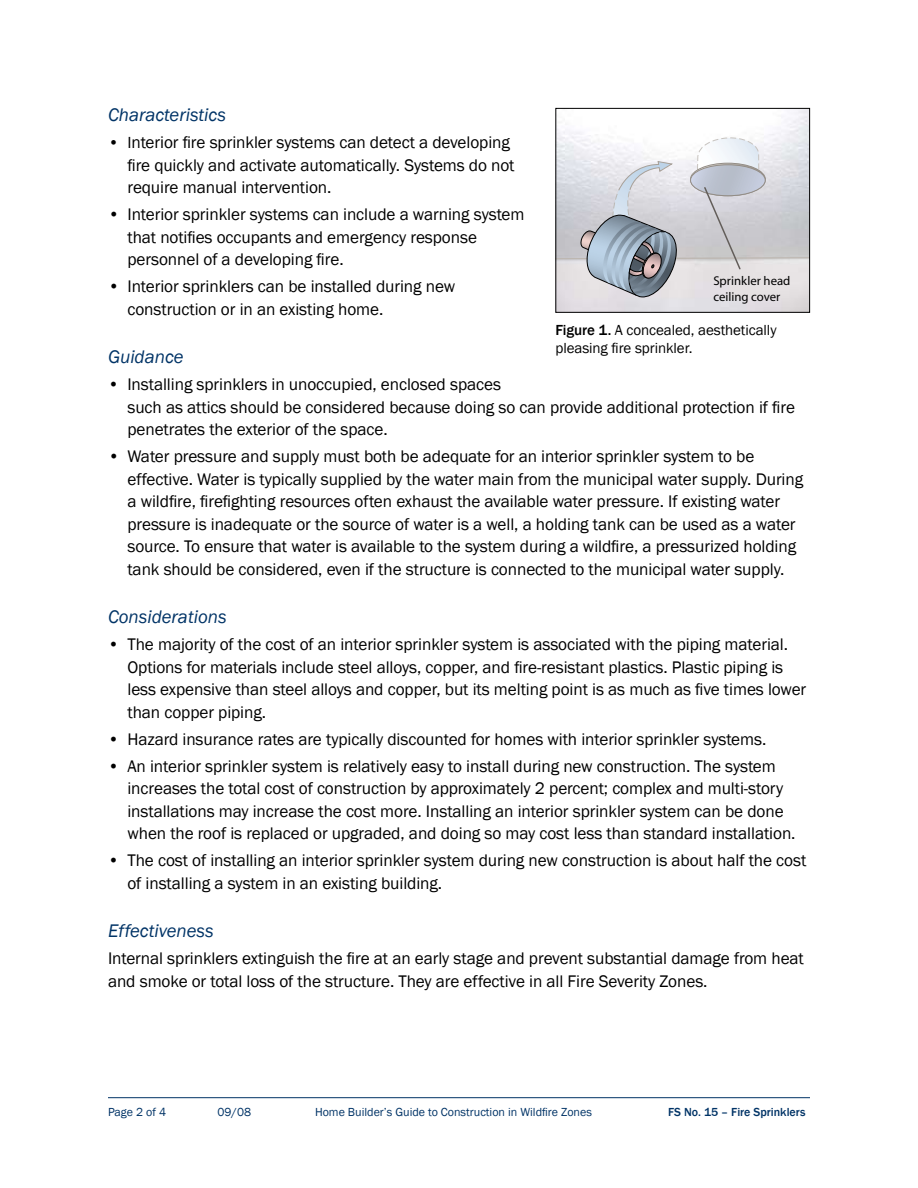
<style>
.page{position:relative;width:918px;height:1188px;background:#fff}
.page>*{position:absolute;margin:0;border:0;box-sizing:border-box;transform-origin:0 0}
.t1{font:italic 18.75px "Franklin Gothic";color:#036}
.t2{font:17.25px/22.5px "Franklin Gothic";letter-spacing:-.005em;color:#000}
.t3{font:15px/18px "Franklin Gothic";letter-spacing:-.005em;color:#000}
.t4{font:12.75px/15.3px "Myriad";color:#000}
.t5{font:12px "Franklin Gothic";color:#036}
.t6{font:500 12px "Franklin Gothic";color:#036}
.s1{font-size:16.5px}
.s2{font-weight:500}
</style>
<div class="page">
<hr style="left:108px;top:1097px;width:702px;height:1px;background:#036">
<svg style="left:557px;top:137px;width:251px;height:161px;background:#ced0d5"></svg>
<div style="left:555px;top:108px;width:255px;height:205px;border:1px solid #000"></div>
<p class="t1" style="left:108px;top:103px;width:120px">Characteristics</p>
<p class="t2" style="left:127px;top:132px;width:389px;text-indent:-19px"><span class="s1">• I</span>nterior fire sprinkler systems can detect a developing fire quickly and activate automatically. Systems do not require manual intervention.</p>
<p class="t2" style="left:127px;top:203px;width:399px;text-indent:-19px">• Interior sprinkler systems can include a warning system that notifies occupants and emergency response personnel of a developing fire.</p>
<p class="t2" style="left:127px;top:275px;width:329px;text-indent:-19px">• Interior sprinklers can be installed during new construction or in an existing home.</p>
<p class="t1" style="left:108px;top:345px;width:77px">Guidance</p>
<p class="t2" style="left:127px;top:374px;width:669px;text-indent:-19px">• Installing sprinklers in unoccupied, enclosed spaces<br>such as attics should be considered because doing so can provide additional protection if fire penetrates the exterior of the space.</p>
<p class="t2" style="left:127px;top:446px;width:677px;text-indent:-19px">• Water pressure and supply must both be adequate for an interior sprinkler system to be effective. Water is typically supplied by the water main from the municipal water supply. During a wildfire, firefighting resources often exhaust the available water pressure. If existing water pressure is inadequate or the source of water is a well, a holding tank can be used as a water source. To ensure that water is available to the system during a wildfire, a pressurized holding tank should be considered, even if the structure is connected to the municipal water supply.</p>
<p class="t1" style="left:108px;top:605px;width:120px">Considerations</p>
<p class="t2" style="left:127px;top:634px;width:680px;text-indent:-19px">• The majority of the cost of an interior sprinkler system is associated with the piping material.<br>Options for materials include steel alloys, copper, and fire-resistant plastics. Plastic piping is less expensive than steel alloys and copper, but its melting point is as much as five times lower than copper piping.</p>
<p class="t2" style="left:108px;top:728px;width:660px">• Hazard insurance rates are typically discounted for homes with interior sprinkler systems.</p>
<p class="t2" style="left:127px;top:755px;width:670px;text-indent:-19px">• An interior sprinkler system is relatively easy to install during new construction. The system increases the total cost of construction by approximately 2 percent; complex and multi-story installations may increase the cost more. Installing an interior sprinkler system can be done when the roof is replaced or upgraded, and doing so may cost less than standard installation.</p>
<p class="t2" style="left:127px;top:850px;width:680px;text-indent:-19px">• The cost of installing an interior sprinkler system during new construction is about half the cost of installing a system in an existing building.</p>
<p class="t1" style="left:108px;top:919px;width:107px">Effectiveness</p>
<p class="t2" style="left:108px;top:948px;width:697px">Internal sprinklers extinguish the fire at an early stage and prevent substantial damage from heat and smoke or total loss of the structure. They are effective in all Fire Severity Zones.</p>
<p class="t4" style="left:713px;top:274px;width:79px">Sprinkler head ceiling cover</p>
<p class="t3" style="left:555px;top:321px;width:223px"><span class="s2">Figure 1.</span> A concealed, aesthetically pleasing fire sprinkler.</p>
<p class="t5" style="left:108px;top:1104px;width:60px">Page 2 of 4</p>
<p class="t5" style="left:218px;top:1104px;width:35px">09/08</p>
<p class="t5" style="left:315px;top:1104px;width:278px">Home Builder’s Guide to Construction in Wildfire Zones</p>
<p class="t6" style="left:668px;top:1104px;width:139px">FS No. 15 – Fire Sprinklers</p>
</div>
